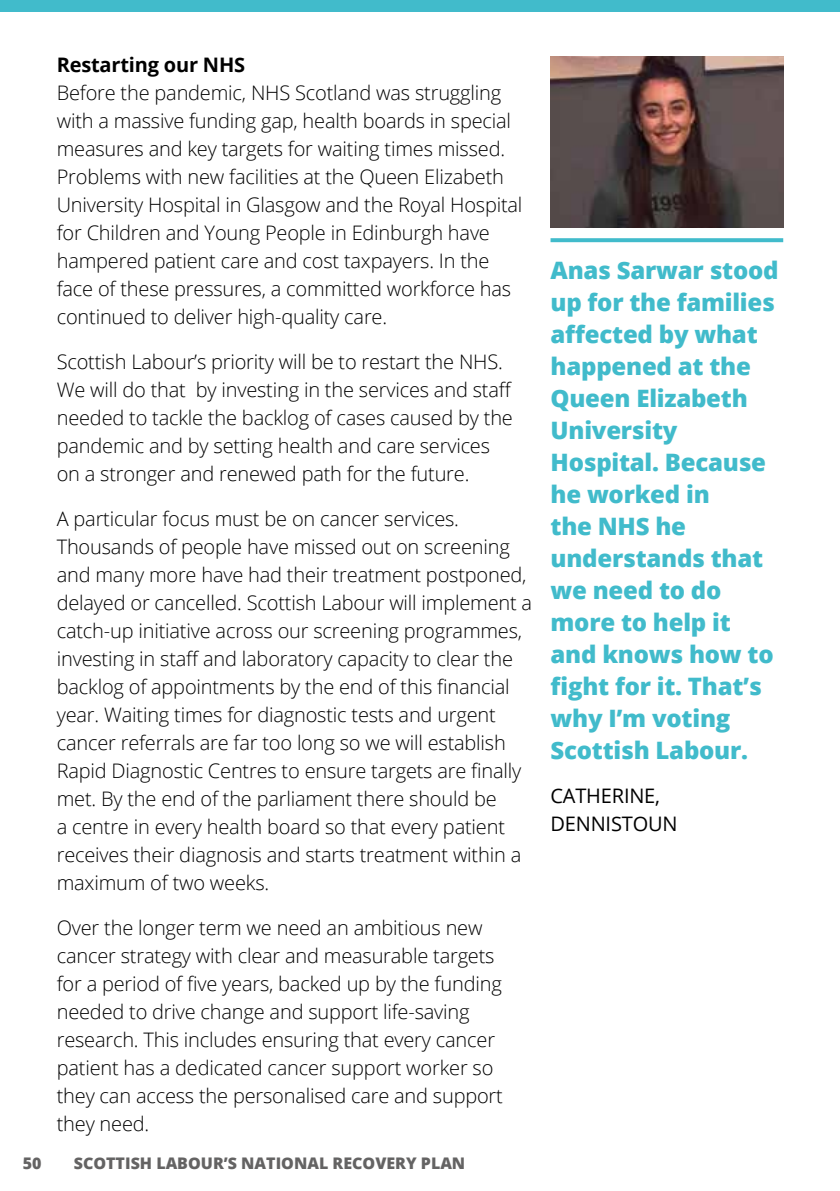
<style>
.page{position:relative;width:840px;height:1191px;background:#fff}
.page>*{position:absolute;margin:0;border:0;box-sizing:border-box;transform-origin:0 0}
.t1{font:800 24px/32px "Open Sans";letter-spacing:-.01em;color:#41bbcb}
.t2{font:300 20px/28px "Open Sans";letter-spacing:-.01em;color:#000}
.t3{font:20px/28px "Open Sans";letter-spacing:-.01em;color:#000}
.t4{font:700 20px "Open Sans";letter-spacing:-.01em;color:#000}
.t5{font:800 16px "Open Sans";color:#646363}
</style>
<div class="page">
<div style="left:0;top:0;width:839px;height:11px;background:#41bbcb"></div>
<svg style="left:550px;top:238px;width:232px;height:4px"></svg>
<img style="left:550px;top:57px;width:232px;height:171px">
<p class="t4" style="left:57px;top:51px;width:190px">Restarting our NHS</p>
<p class="t2" style="left:57px;top:78px;width:467px">Before the pandemic, NHS Scotland was struggling with a massive funding gap, health boards in special measures and key targets for waiting times missed.<br>Problems with new facilities at the Queen Elizabeth University Hospital in Glasgow and the Royal Hospital for Children and Young People in Edinburgh have hampered patient care and cost taxpayers. In the face of these pressures, a committed workforce has continued to deliver high-quality care.</p>
<p class="t2" style="left:57px;top:347px;width:457px">Scottish Labour’s priority will be to restart the NHS.<br>We will do that by investing in the services and staff needed to tackle the backlog of cases caused by the pandemic and by setting health and care services on a stronger and renewed path for the future.</p>
<p class="t2" style="left:57px;top:504px;width:476px">A particular focus must be on cancer services.<br>Thousands of people have missed out on screening and many more have had their treatment postponed, delayed or cancelled. Scottish Labour will implement a catch-up initiative across our screening programmes, investing in staff and laboratory capacity to clear the backlog of appointments by the end of this financial year. Waiting times for diagnostic tests and urgent cancer referrals are far too long so we will establish Rapid Diagnostic Centres to ensure targets are finally met. By the end of the parliament there should be<br>a centre in every health board so that every patient receives their diagnosis and starts treatment within a maximum of two weeks.</p>
<p class="t2" style="left:57px;top:913px;width:447px">Over the longer term we need an ambitious new cancer strategy with clear and measurable targets for a period of five years, backed up by the funding needed to drive change and support life-saving research. This includes ensuring that every cancer patient has a dedicated cancer support worker so they can access the personalised care and support they need.</p>
<p class="t5" style="left:23px;top:1150px;width:20px">50</p>
<p class="t5" style="left:74px;top:1150px;width:393px">SCOTTISH LABOUR’S NATIONAL RECOVERY PLAN</p>
<p class="t1" style="left:550px;top:253px;width:229px">Anas Sarwar stood up for the families affected by what happened at the<br>Queen Elizabeth<br>University<br>Hospital. Because he worked in<br>the NHS he understands that we need to do more to help it and knows how to fight for it. That’s why I’m voting<br>Scottish Labour.</p>
<p class="t3" style="left:550px;top:781px;width:128px">CATHERINE,<br>DENNISTOUN</p>
</div>
